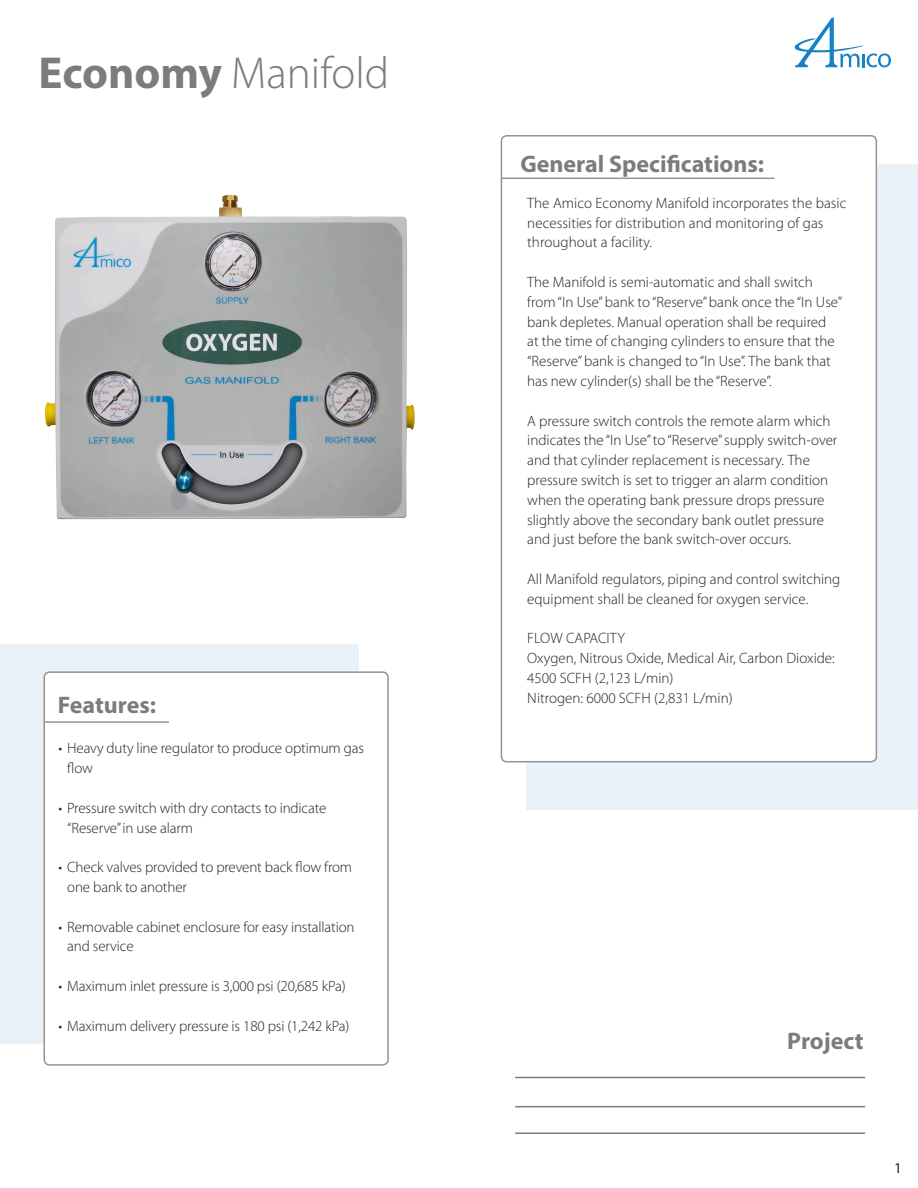
<style>
.page{position:relative;width:918px;height:1188px;background:#fff}
.page>*{position:absolute;margin:0;border:0;box-sizing:border-box;transform-origin:0 0}
.t1{font:300 45px "Myriad Pro";color:#7a7c7f}
.t2{font:700 24px "Myriad Pro";color:#7a7c7f}
.body_copy{font:300 15px/19.8px "Myriad Pro";color:#231f20}
.Body_Text_2{font:15px "Myriad Pro";color:#231f20}
.s1{font-weight:700}
</style>
<div class="page">
<svg style="left:794px;top:18px;width:97px;height:49px"></svg>
<div style="left:0;top:644px;width:359px;height:400px;background:#e8f2f8"></div>
<div style="left:526px;top:164px;width:392px;height:646px;background:#e8f2f8"></div>
<div style="left:501px;top:136px;width:375px;height:626px;background:#fff;border-radius:5px"></div>
<div style="left:501px;top:135px;width:376px;height:627px;border:2px solid #919396;border-radius:5px"></div>
<div style="left:44px;top:672px;width:344px;height:393px;background:#fff;border-radius:5px"></div>
<div style="left:43px;top:671px;width:346px;height:395px;border:2px solid #919396;border-radius:5px"></div>
<hr style="left:501px;top:178px;width:273px;height:1px;background:#919396">
<hr style="left:44px;top:721px;width:125px;height:2px;background:#919396">
<img style="left:44px;top:194px;width:371px;height:326px">
<hr style="left:515px;top:1077px;width:350px;height:1px;background:#7a7c7f">
<hr style="left:515px;top:1106px;width:350px;height:1px;background:#7a7c7f">
<hr style="left:515px;top:1132px;width:350px;height:2px;background:#7a7c7f">
<p class="t1" style="left:39px;top:46px;width:352px"><span class="s1">Economy</span> Manifold</p>
<p class="t2" style="left:58px;top:689px;width:100px">Features:</p>
<p class="body_copy" style="left:67px;top:738px;width:298px;text-indent:-9px">• Heavy duty line regulator to produce optimum gas flow</p>
<p class="body_copy" style="left:67px;top:798px;width:261px;text-indent:-9px">• Pressure switch with dry contacts to indicate “Reserve” in use alarm</p>
<p class="body_copy" style="left:67px;top:857px;width:287px;text-indent:-9px">• Check valves provided to prevent back flow from one bank to another</p>
<p class="body_copy" style="left:67px;top:917px;width:289px;text-indent:-9px">• Removable cabinet enclosure for easy installation and service</p>
<p class="body_copy" style="left:59px;top:976px;width:289px">• Maximum inlet pressure is 3,000 psi (20,685 kPa)</p>
<p class="body_copy" style="left:59px;top:1016px;width:292px">• Maximum delivery pressure is 180 psi (1,242 kPa)</p>
<p class="t2" style="left:520px;top:148px;width:245px">General Specifications:</p>
<p class="body_copy" style="left:527px;top:193px;width:321px">The Amico Economy Manifold incorporates the basic necessities for distribution and monitoring of gas throughout a facility.</p>
<p class="body_copy" style="left:527px;top:272px;width:317px">The Manifold is semi-automatic and shall switch from “In Use” bank to “Reserve” bank once the “In Use” bank depletes. Manual operation shall be required<br>at the time of changing cylinders to ensure that the “Reserve” bank is changed to “In Use”. The bank that has new cylinder(s) shall be the “Reserve”.</p>
<p class="body_copy" style="left:527px;top:411px;width:312px">A pressure switch controls the remote alarm which indicates the “In Use” to “Reserve” supply switch-over and that cylinder replacement is necessary. The pressure switch is set to trigger an alarm condition when the operating bank pressure drops pressure slightly above the secondary bank outlet pressure and just before the bank switch-over occurs.</p>
<p class="body_copy" style="left:527px;top:569px;width:315px">All Manifold regulators, piping and control switching equipment shall be cleaned for oxygen service.</p>
<p class="body_copy" style="left:527px;top:628px;width:99px">FLOW CAPACITY</p>
<p class="body_copy" style="left:527px;top:648px;width:309px">Oxygen, Nitrous Oxide, Medical Air, Carbon Dioxide:<br>4500 SCFH (2,123 L/min)</p>
<p class="body_copy" style="left:527px;top:688px;width:207px">Nitrogen: 6000 SCFH (2,831 L/min)</p>
<p class="t2" style="left:787px;top:1026px;width:78px">Project</p>
<p class="Body_Text_2" style="left:894px;top:1159px;width:9px">1</p>
</div>
